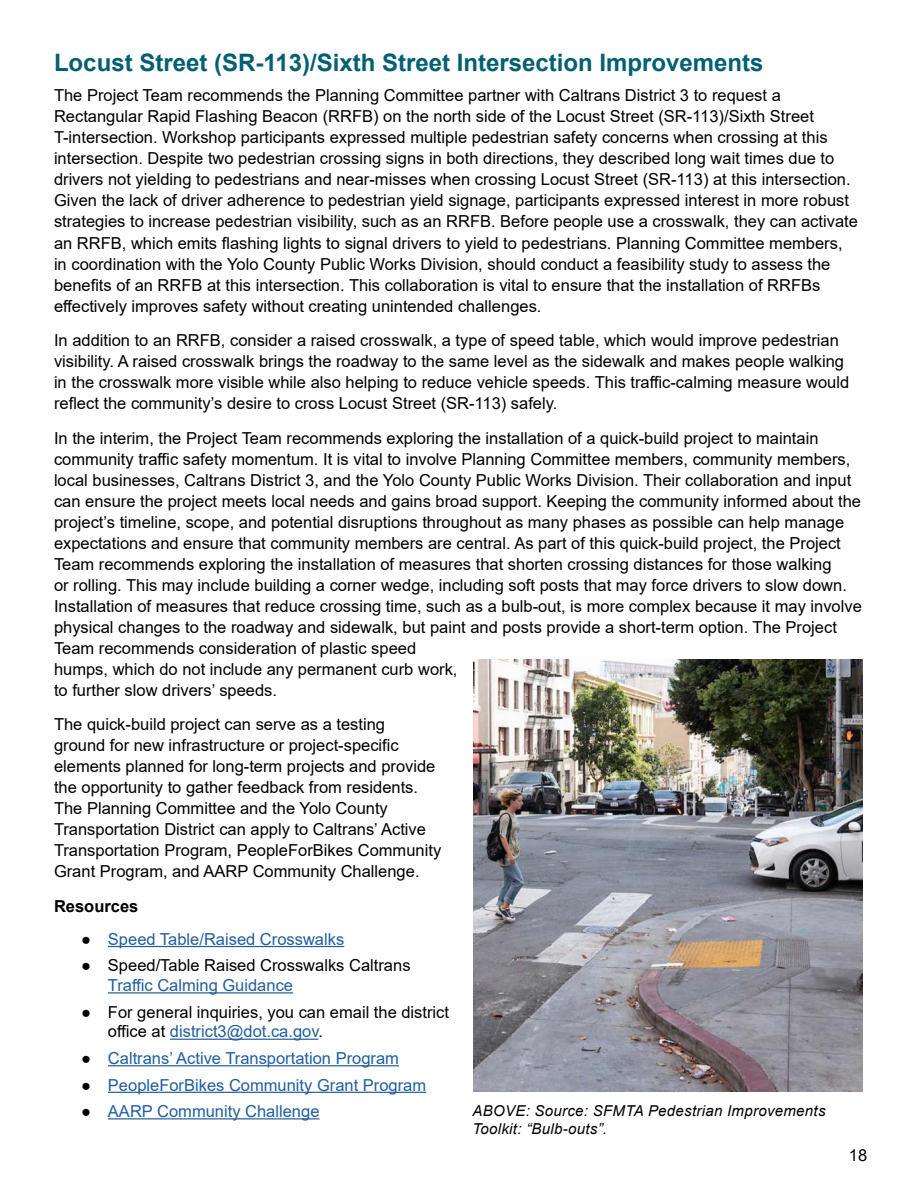
<style>
.page{position:relative;width:918px;height:1188px;background:#fff}
.page>*{position:absolute;margin:0;border:0;box-sizing:border-box;transform-origin:0 0}
.Heading_2{font:700 24px "Arial";color:#005f73}
.t1{font:16.5px/21px "Arial";color:#000}
.t2{font:16.5px "Arial";color:#215e9e}
.t3{font:700 16.5px "Arial";color:#000}
.captions{font:italic 15px/18px "Arial";letter-spacing:.02em;color:#000}
.s1{color:#000}
.s2{color:#215e9e}
</style>
<div class="page">
<hr style="left:108px;top:946px;width:236px;height:1px;background:#215e9e">
<hr style="left:108px;top:992px;width:185px;height:1px;background:#215e9e">
<hr style="left:170px;top:1039px;width:148px;height:1px;background:#215e9e">
<hr style="left:108px;top:1065px;width:291px;height:1px;background:#215e9e">
<hr style="left:108px;top:1092px;width:318px;height:1px;background:#215e9e">
<hr style="left:108px;top:1118px;width:212px;height:1px;background:#215e9e">
<img style="left:474px;top:660px;width:388px;height:432px">
<p class="Heading_2" style="left:54px;top:46px;width:711px">Locust Street (SR-113)/Sixth Street Intersection Improvements</p>
<p class="t1" style="left:54px;top:85px;width:805px">The Project Team recommends the Planning Committee partner with Caltrans District 3 to request a Rectangular Rapid Flashing Beacon (RRFB) on the north side of the Locust Street (SR-113)/Sixth Street T-intersection. Workshop participants expressed multiple pedestrian safety concerns when crossing at this intersection. Despite two pedestrian crossing signs in both directions, they described long wait times due to drivers not yielding to pedestrians and near-misses when crossing Locust Street (SR-113) at this intersection.<br>Given the lack of driver adherence to pedestrian yield signage, participants expressed interest in more robust strategies to increase pedestrian visibility, such as an RRFB. Before people use a crosswalk, they can activate an RRFB, which emits flashing lights to signal drivers to yield to pedestrians. Planning Committee members, in coordination with the Yolo County Public Works Division, should conduct a feasibility study to assess the benefits of an RRFB at this intersection. This collaboration is vital to ensure that the installation of RRFBs effectively improves safety without creating unintended challenges.</p>
<p class="t1" style="left:54px;top:330px;width:797px">In addition to an RRFB, consider a raised crosswalk, a type of speed table, which would improve pedestrian visibility. A raised crosswalk brings the roadway to the same level as the sidewalk and makes people walking in the crosswalk more visible while also helping to reduce vehicle speeds. This traffic-calming measure would reflect the community’s desire to cross Locust Street (SR-113) safely.</p>
<p class="t1" style="left:54px;top:427px;width:809px">In the interim, the Project Team recommends exploring the installation of a quick-build project to maintain community traffic safety momentum. It is vital to involve Planning Committee members, community members, local businesses, Caltrans District 3, and the Yolo County Public Works Division. Their collaboration and input can ensure the project meets local needs and gains broad support. Keeping the community informed about the project’s timeline, scope, and potential disruptions throughout as many phases as possible can help manage expectations and ensure that community members are central. As part of this quick-build project, the Project Team recommends exploring the installation of measures that shorten crossing distances for those walking<br>or rolling. This may include building a corner wedge, including soft posts that may force drivers to slow down.<br>Installation of measures that reduce crossing time, such as a bulb-out, is more complex because it may involve physical changes to the roadway and sidewalk, but paint and posts provide a short-term option. The Project Team recommends consideration of plastic speed<br>humps, which do not include any permanent curb work,<br>to further slow drivers’ speeds.</p>
<p class="t1" style="left:54px;top:714px;width:389px">The quick-build project can serve as a testing<br>ground for new infrastructure or project-specific elements planned for long-term projects and provide the opportunity to gather feedback from residents.<br>The Planning Committee and the Yolo County Transportation District can apply to Caltrans’ Active Transportation Program, PeopleForBikes Community Grant Program, and AARP Community Challenge.</p>
<p class="t3" style="left:54px;top:894px;width:86px">Resources</p>
<p class="t2" style="left:81px;top:928px;width:265px"><span class="s1">●</span> Speed Table/Raised Crosswalks</p>
<p class="t1" style="left:108px;top:956px;width:304px;line-height:19.8px;text-indent:-27px">● Speed/Table Raised Crosswalks Caltrans<br><span class="s2">Traffic Calming Guidance</span></p>
<p class="t1" style="left:108px;top:1002px;width:343px;line-height:19.8px;text-indent:-27px">● For general inquiries, you can email the district office at <span class="s2">district3@dot.ca.gov</span>.</p>
<p class="t2" style="left:81px;top:1047px;width:319px"><span class="s1">●</span> Caltrans’ Active Transportation Program</p>
<p class="t2" style="left:81px;top:1073px;width:347px"><span class="s1">●</span> PeopleForBikes Community Grant Program</p>
<p class="t2" style="left:81px;top:1100px;width:240px"><span class="s1">●</span> AARP Community Challenge</p>
<p class="captions" style="left:472px;top:1102px;width:355px">ABOVE: Source: SFMTA Pedestrian Improvements<br>Toolkit: “Bulb-outs”.</p>
<p class="t1" style="left:849px;top:1145px;width:20px">18</p>
</div>
